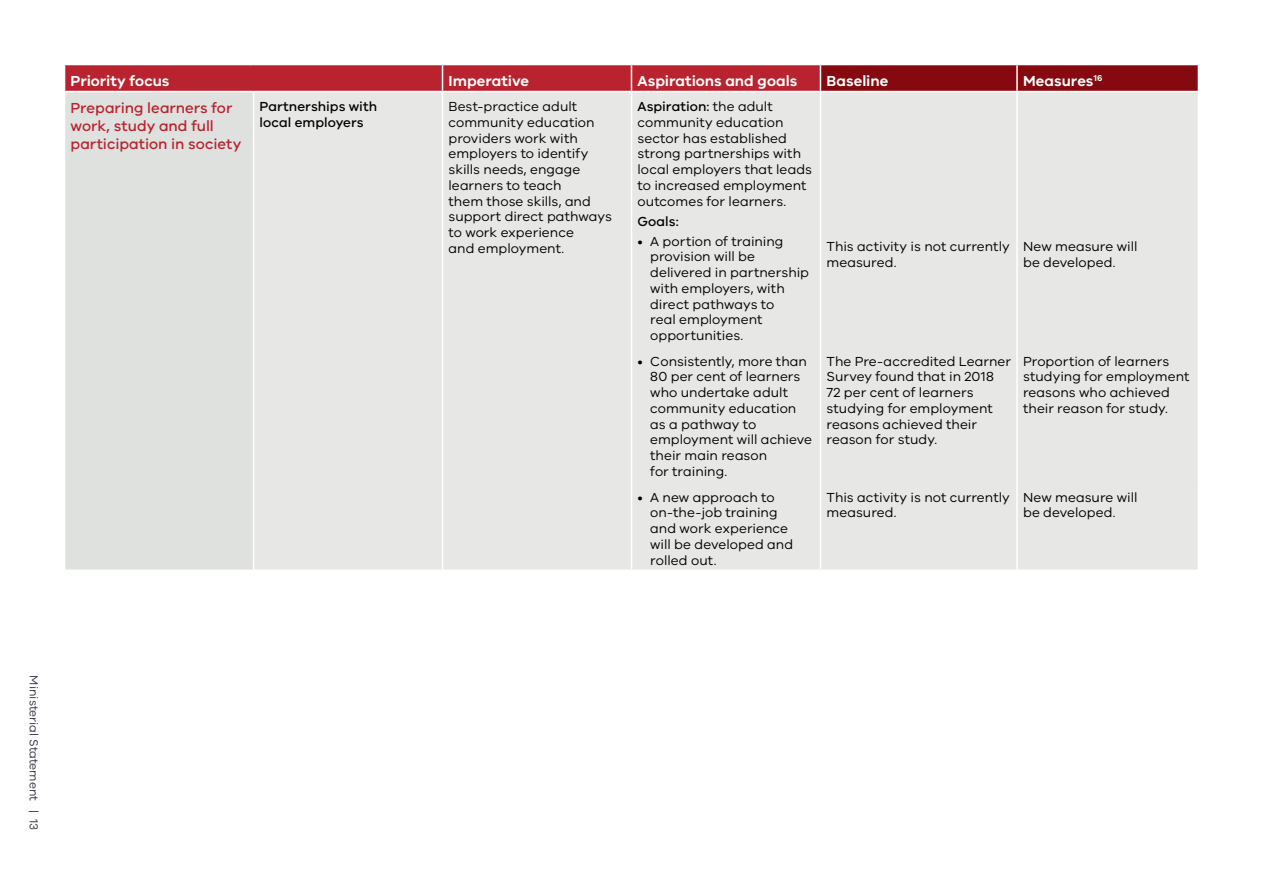
<style>
.page{position:relative;width:1263px;height:893px;background:#fff}
.page>*{position:absolute;margin:0;border:0;box-sizing:border-box;transform-origin:0 0}
.t1{font:600 15px "VIC";color:#fff}
.t2{font:500 15px/18px "VIC";color:#b8232f}
.t3{font:13.5px/15.8px "VIC";letter-spacing:.005em;color:#000}
.t4{font:500 13.5px/15.8px "VIC";letter-spacing:.005em;color:#000}
.t5{font:12px "VIC";color:#343741}
.s1{font-weight:500}
</style>
<div class="page">
<div style="left:65px;top:92px;width:188px;height:478px;background:#dfe1df"></div>
<div style="left:254px;top:92px;width:944px;height:478px;background:#e7e8e6"></div>
<svg style="left:64px;top:65px;width:1135px;height:26px;background:#a9202a"></svg>
<hr style="left:442px;top:92px;width:1px;height:254px;background:#fff">
<hr style="left:631px;top:92px;width:1px;height:254px;background:#fff">
<hr style="left:820px;top:92px;width:1px;height:254px;background:#fff">
<hr style="left:1016px;top:92px;width:2px;height:254px;background:#fff">
<hr style="left:442px;top:346px;width:1px;height:136px;background:#fff">
<hr style="left:631px;top:346px;width:1px;height:136px;background:#fff">
<hr style="left:820px;top:346px;width:1px;height:136px;background:#fff">
<hr style="left:1016px;top:346px;width:2px;height:136px;background:#fff">
<hr style="left:442px;top:482px;width:1px;height:88px;background:#fff">
<hr style="left:631px;top:482px;width:1px;height:88px;background:#fff">
<hr style="left:820px;top:482px;width:1px;height:88px;background:#fff">
<hr style="left:1016px;top:482px;width:2px;height:88px;background:#fff">
<p class="t1" style="left:71px;top:71px;width:100px">Priority focus</p>
<p class="t1" style="left:448px;top:71px;width:82px">Imperative</p>
<p class="t1" style="left:637px;top:71px;width:161px">Aspirations and goals</p>
<p class="t1" style="left:826px;top:71px;width:63px">Baseline</p>
<p class="t1" style="left:1023px;top:71px;width:81px">Measures<sup>16</sup></p>
<p class="t2" style="left:71px;top:98px;width:172px">Preparing learners for work, study and full participation in society</p>
<p class="t4" style="left:259px;top:98px;width:119px">Partnerships with local employers</p>
<p class="t3" style="left:448px;top:98px;width:165px">Best-practice adult community education providers work with employers to identify skills needs, engage learners to teach<br>them those skills, and support direct pathways to work experience<br>and employment.</p>
<p class="t3" style="left:637px;top:98px;width:176px"><span class="s1">Aspiration:</span> the adult community education sector has established strong partnerships with local employers that leads to increased employment outcomes for learners.</p>
<p class="t4" style="left:637px;top:213px;width:43px">Goals:</p>
<p class="t3" style="left:650px;top:233px;width:160px;text-indent:-13px">• A portion of training provision will be delivered in partnership with employers, with direct pathways to<br>real employment opportunities.</p>
<p class="t3" style="left:826px;top:238px;width:185px">This activity is not currently measured.</p>
<p class="t3" style="left:1023px;top:238px;width:116px">New measure will be developed.</p>
<p class="t3" style="left:650px;top:353px;width:163px;text-indent:-13px">• Consistently, more than<br>80 per cent of learners who undertake adult community education as a pathway to employment will achieve their main reason<br>for training.</p>
<p class="t3" style="left:826px;top:353px;width:186px">The Pre-accredited Learner<br>Survey found that in 2018<br>72 per cent of learners studying for employment reasons achieved their reason for study.</p>
<p class="t3" style="left:1023px;top:353px;width:168px">Proportion of learners studying for employment reasons who achieved their reason for study.</p>
<p class="t3" style="left:650px;top:489px;width:144px;text-indent:-13px">• A new approach to on-the-job training and work experience will be developed and rolled out.</p>
<p class="t3" style="left:826px;top:489px;width:185px">This activity is not currently measured.</p>
<p class="t3" style="left:1023px;top:489px;width:116px">New measure will be developed.</p>
<p class="t5" style="left:41px;top:675px;width:156px;rotate:90deg">Ministerial Statement | 13</p>
</div>
